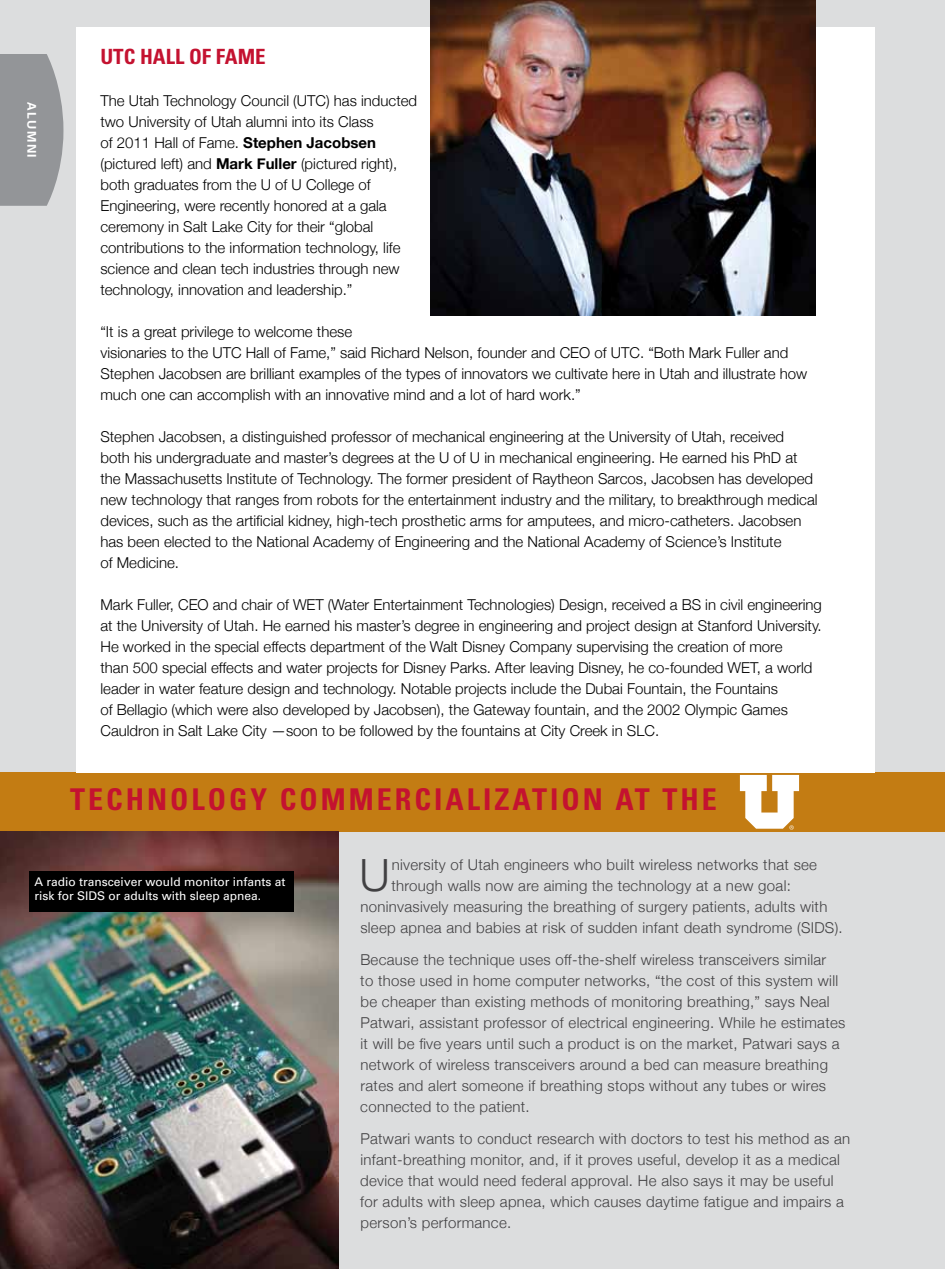
<style>
.page{position:relative;width:945px;height:1269px;background:#dcddde}
.page>*{position:absolute;margin:0;border:0;box-sizing:border-box;transform-origin:0 0}
.t1{font:300 44.4px "Helvetica Neue";color:#414042}
.t2{font:700 condensed 30px "Univers LT Std";letter-spacing:.1em;color:#c41230}
.t3{font:700 condensed 21px "Univers LT Std";color:#c41230}
.t4{font:300 15px/21px "Helvetica Neue";color:#000}
.t5{font:300 15px/21px "Helvetica Neue";letter-spacing:.02em;color:#414042}
.t6{font:12px/14.4px "Univers LT Std";color:#fff}
.t7{font:700 12px "Univers LT Std";color:#fff}
.s1{font-weight:700}
</style>
<div class="page">
<svg style="left:0;top:54px;width:63px;height:152px;background:#989a9d"></svg>
<div style="left:0;top:773px;width:945px;height:59px;background:#c37c13"></div>
<img style="left:0;top:831px;width:338px;height:438px">
<svg style="left:740px;top:775px;width:59px;height:55px"></svg>
<div style="left:77px;top:28px;width:798px;height:745px;background:#fff"></div>
<img style="left:431px;top:0;width:384px;height:316px">
<div style="left:29px;top:871px;width:265px;height:40px;background:#000"></div>
<p class="t7" style="left:39px;top:102px;width:57px;rotate:90deg">alumni</p>
<h3 class="t3" style="left:100px;top:43px;width:139px">UTC HALL OF FAME</h3>
<p class="t4" style="left:100px;top:90px;width:318px">The Utah Technology Council (UTC) has inducted two University of Utah alumni into its Class<br>of 2011 Hall of Fame. <span class="s1">Stephen Jacobsen </span>(pictured left) and <span class="s1">Mark Fuller</span> (pictured right), both graduates from the U of U College of Engineering, were recently honored at a gala ceremony in Salt Lake City for their “global contributions to the information technology, life science and clean tech industries through new technology, innovation and leadership.”</p>
<p class="t4" style="left:100px;top:321px;width:708px">“It is a great privilege to welcome these<br>visionaries to the UTC Hall of Fame,” said Richard Nelson, founder and CEO of UTC. “Both Mark Fuller and Stephen Jacobsen are brilliant examples of the types of innovators we cultivate here in Utah and illustrate how much one can accomplish with an innovative mind and a lot of hard work.”</p>
<p class="t4" style="left:100px;top:426px;width:719px">Stephen Jacobsen, a distinguished professor of mechanical engineering at the University of Utah, received<br>both his undergraduate and master’s degrees at the U of U in mechanical engineering. He earned his PhD at the Massachusetts Institute of Technology. The former president of Raytheon Sarcos, Jacobsen has developed new technology that ranges from robots for the entertainment industry and the military, to breakthrough medical devices, such as the artificial kidney, high-tech prosthetic arms for amputees, and micro-catheters. Jacobsen has been elected to the National Academy of Engineering and the National Academy of Science’s Institute<br>of Medicine.</p>
<p class="t4" style="left:100px;top:594px;width:723px">Mark Fuller, CEO and chair of WET (Water Entertainment Technologies) Design, received a BS in civil engineering at the University of Utah. He earned his master’s degree in engineering and project design at Stanford University.<br>He worked in the special effects department of the Walt Disney Company supervising the creation of more<br>than 500 special effects and water projects for Disney Parks. After leaving Disney, he co-founded WET, a world leader in water feature design and technology. Notable projects include the Dubai Fountain, the Fountains<br>of Bellagio (which were also developed by Jacobsen), the Gateway fountain, and the 2002 Olympic Games Cauldron in Salt Lake City —soon to be followed by the fountains at City Creek in SLC.</p>
<h2 class="t2" style="left:70px;top:781px;width:38px">TECHN</h2>
<h2 class="t2" style="left:170px;top:781px;width:171px">OLOGY COMMERCIALI</h2>
<h2 class="t2" style="left:495px;top:781px;width:187px">ZATIONAT THE</h2>
<p class="t6" style="left:34px;top:874px;width:252px">A radio transceiver would monitor infants at risk for SIDS or adults with sleep apnea.</p>
<h1 class="t1" style="left:359px;top:848px;width:32px">U</h1>
<p class="t5" style="left:392px;top:854px;width:427px">niversity of Utah engineers who built wireless networks that see</p>
<p class="t5" style="left:391px;top:875px;width:401px">through walls now are aiming the technology at a new goal:</p>
<p class="t5" style="left:361px;top:896px;width:468px">noninvasively measuring the breathing of surgery patients, adults with</p>
<p class="t5" style="left:360px;top:917px;width:484px">sleep apnea and babies at risk of sudden infant death syndrome (SIDS).</p>
<p class="t5" style="left:360px;top:949px;width:487px">Because the technique uses off-the-shelf wireless transceivers similar<br>to those used in home computer networks, “the cost of this system will be cheaper than existing methods of monitoring breathing,” says Neal Patwari, assistant professor of electrical engineering. While he estimates it will be five years until such a product is on the market, Patwari says a network of wireless transceivers around a bed can measure breathing rates and alert someone if breathing stops without any tubes or wires connected to the patient.</p>
<p class="t5" style="left:360px;top:1127px;width:492px">Patwari wants to conduct research with doctors to test his method as an infant-breathing monitor, and, if it proves useful, develop it as a medical device that would need federal approval. He also says it may be useful for adults with sleep apnea, which causes daytime fatigue and impairs a person’s performance.</p>
</div>
